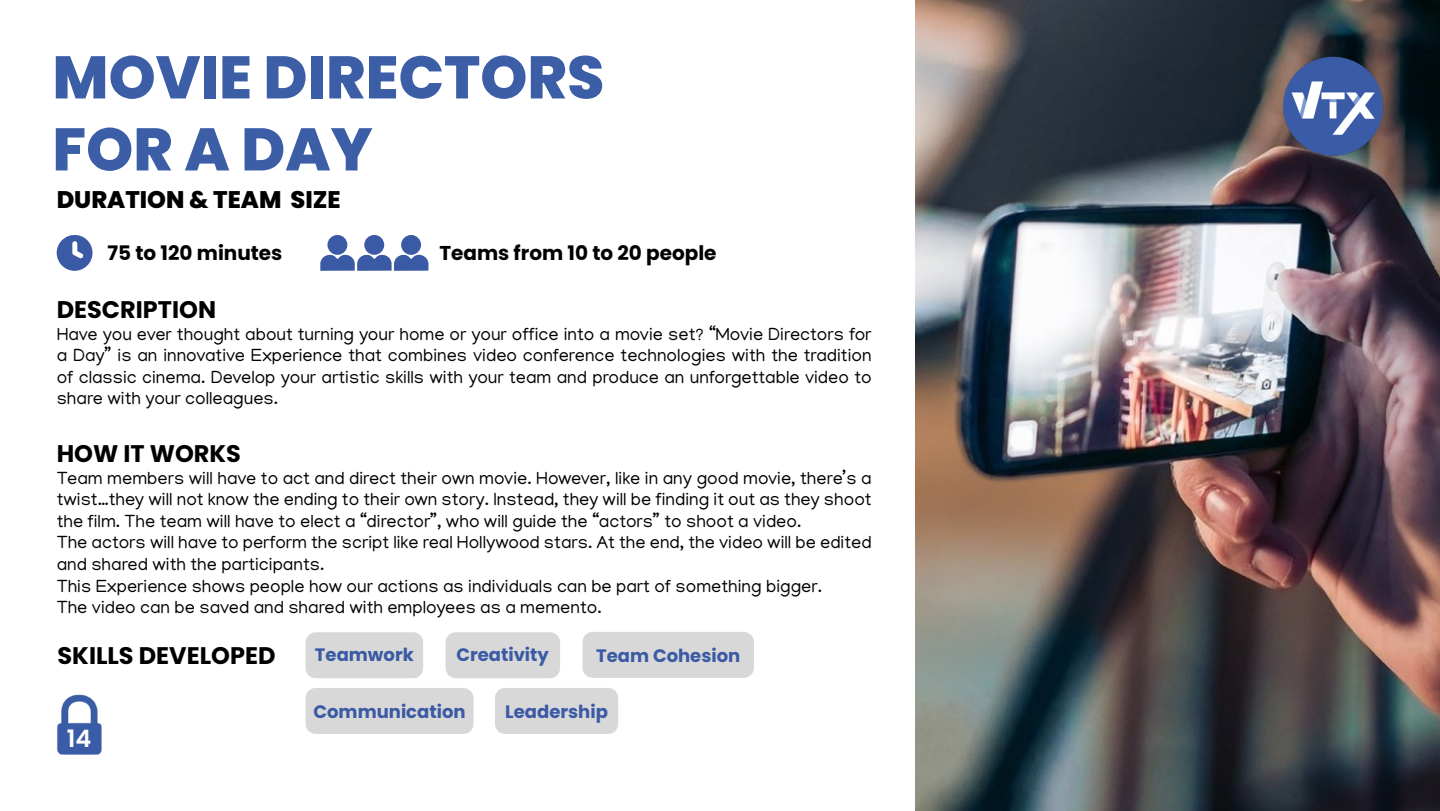
<style>
.page{position:relative;width:1440px;height:811px;background:#fff}
.page>*{position:absolute;margin:0;border:0;box-sizing:border-box;transform-origin:0 0}
.t1{font:800 60px/72px "Poppins";color:#3c5ea7}
.t2{font:700 24px "Poppins";color:#000}
.t3{font:800 24px "Poppins";color:#000}
.t4{font:600 24px "Poppins";color:#fff}
.t5{font:700 20px "Poppins";color:#000}
.t6{font:18px/21.6px "Manjari";color:#000;text-align:justify}
.t7{font:700 18px "Poppins";color:#3b5aa5}
</style>
<div class="page">
<img style="left:57px;top:694px;width:44px;height:60px">
<img style="left:916px;top:0;width:524px;height:811px">
<img style="left:1258px;top:56px;width:130px;height:131px">
<svg style="left:56px;top:235px;width:37px;height:36px"></svg>
<div style="left:327px;top:235px;width:20px;height:20px;background:#3b5aa5;border:2px solid #3b5aa5;border-radius:50%"></div>
<div style="left:364px;top:235px;width:20px;height:20px;background:#3b5aa5;border:2px solid #3b5aa5;border-radius:50%"></div>
<svg style="left:320px;top:254px;width:109px;height:17px;background:#627bb7"></svg>
<div style="left:401px;top:235px;width:20px;height:20px;background:#3b5aa5;border:2px solid #3b5aa5;border-radius:50%"></div>
<div style="left:495px;top:688px;width:123px;height:46px;background:#d9d8d8"></div>
<div style="left:583px;top:632px;width:171px;height:46px;background:#d9d8d8"></div>
<div style="left:306px;top:632px;width:117px;height:46px;background:#d9d8d8"></div>
<div style="left:446px;top:632px;width:114px;height:46px;background:#d9d8d8"></div>
<div style="left:306px;top:688px;width:168px;height:46px;background:#d9d8d8"></div>
<h1 class="t1" style="left:52px;top:41px;width:553px">MOVIE DIRECTORS<br>FOR A DAY</h1>
<h2 class="t3" style="left:57px;top:182px;width:286px">DURATION &amp; TEAM SIZE</h2>
<p class="t5" style="left:108px;top:239px;width:176px">75 to 120 minutes</p>
<p class="t5" style="left:439px;top:239px;width:279px">Teams from 10 to 20 people</p>
<h2 class="t2" style="left:57px;top:293px;width:161px">DESCRIPTION</h2>
<p class="t6" style="left:57px;top:325px;width:816px">Have you ever thought about turning your home or your office into a movie set? “Movie Directors for a Day” is an innovative Experience that combines video conference technologies with the tradition of classic cinema. Develop your artistic skills with your team and produce an unforgettable video to share with your colleagues.</p>
<h2 class="t2" style="left:57px;top:437px;width:186px">HOW IT WORKS</h2>
<p class="t6" style="left:57px;top:469px;width:816px;text-align:left">Team members will have to act and direct their own movie. However, like in any good movie, there’s a twist…they will not know the ending to their own story. Instead, they will be finding it out as they shoot the film. The team will have to elect a “director”, who will guide the “actors” to shoot a video.<br>The actors will have to perform the script like real Hollywood stars. At the end, the video will be edited and shared with the participants.<br>This Experience shows people how our actions as individuals can be part of something bigger.<br>The video can be saved and shared with employees as a memento.</p>
<h2 class="t2" style="left:58px;top:639px;width:219px">SKILLS DEVELOPED</h2>
<h2 class="t4" style="left:67px;top:722px;width:26px">14</h2>
<p class="t7" style="left:315px;top:642px;width:100px">Teamwork</p>
<p class="t7" style="left:456px;top:641px;width:94px">Creativity</p>
<p class="t7" style="left:596px;top:643px;width:146px">Team Cohesion</p>
<p class="t7" style="left:313px;top:699px;width:154px">Communication</p>
<p class="t7" style="left:505px;top:699px;width:104px">Leadership</p>
</div>
